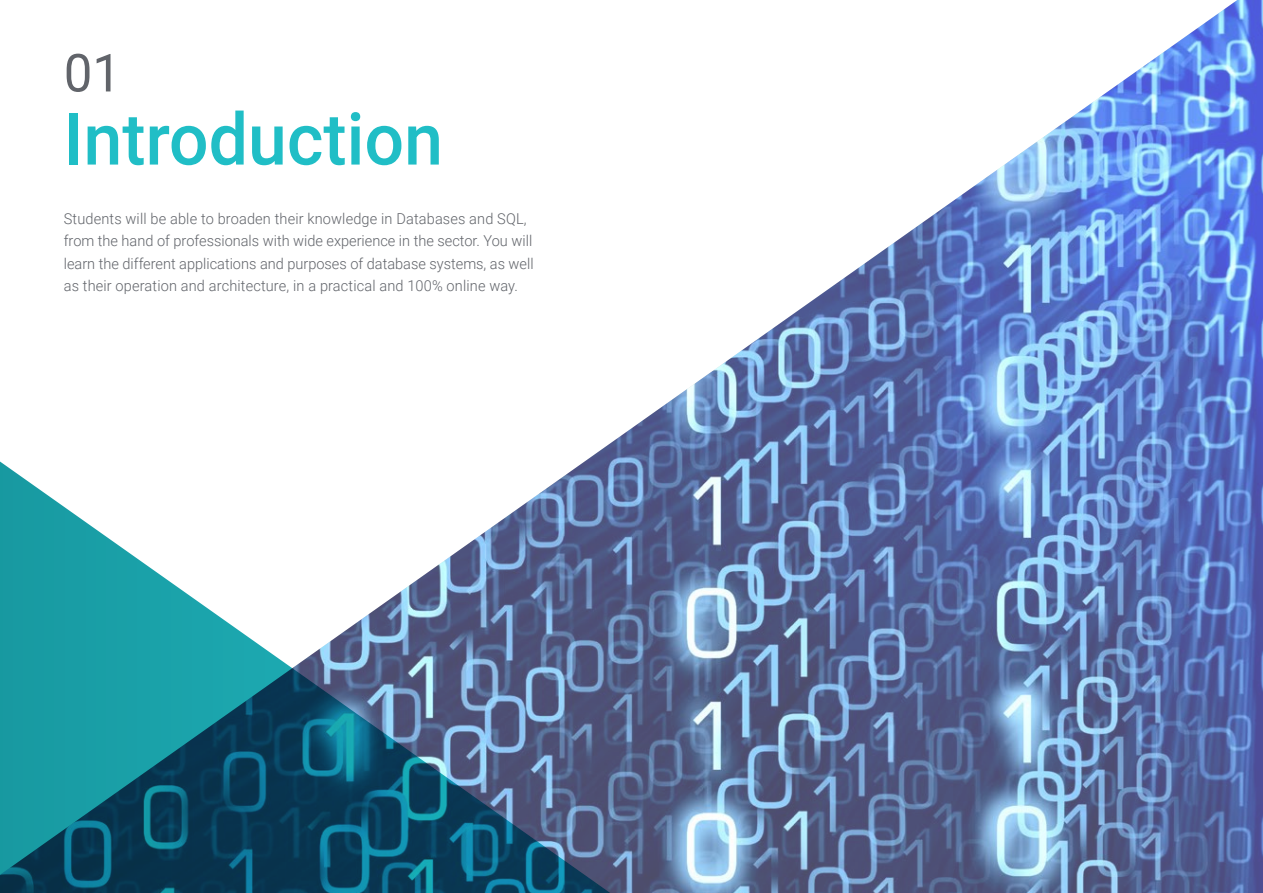
<style>
.page{position:relative;width:1263px;height:893px;background:#fff}
.page>*{position:absolute;margin:0;border:0;box-sizing:border-box;transform-origin:0 0}
.t1{font:500 72px "Roboto";color:#20bec6}
.t2{font:52.5px "Roboto";color:#61646a}
.t3{font:300 15px/22.5px "Roboto";color:#61646a}
</style>
<div class="page">
<img style="left:606px;top:0;width:657px;height:893px">
<svg style="left:0;top:446px;width:640px;height:447px"></svg>
<h2 class="t2" style="left:64px;top:36px;width:59px">01</h2>
<h1 class="t1" style="left:64px;top:89px;width:381px">Introduction</h1>
<p class="t3" style="left:64px;top:207px;width:471px">Students will be able to broaden their knowledge in Databases and SQL, from the hand of professionals with wide experience in the sector. You will learn the different applications and purposes of database systems, as well as their operation and architecture, in a practical and 100% online way.</p>
</div>
